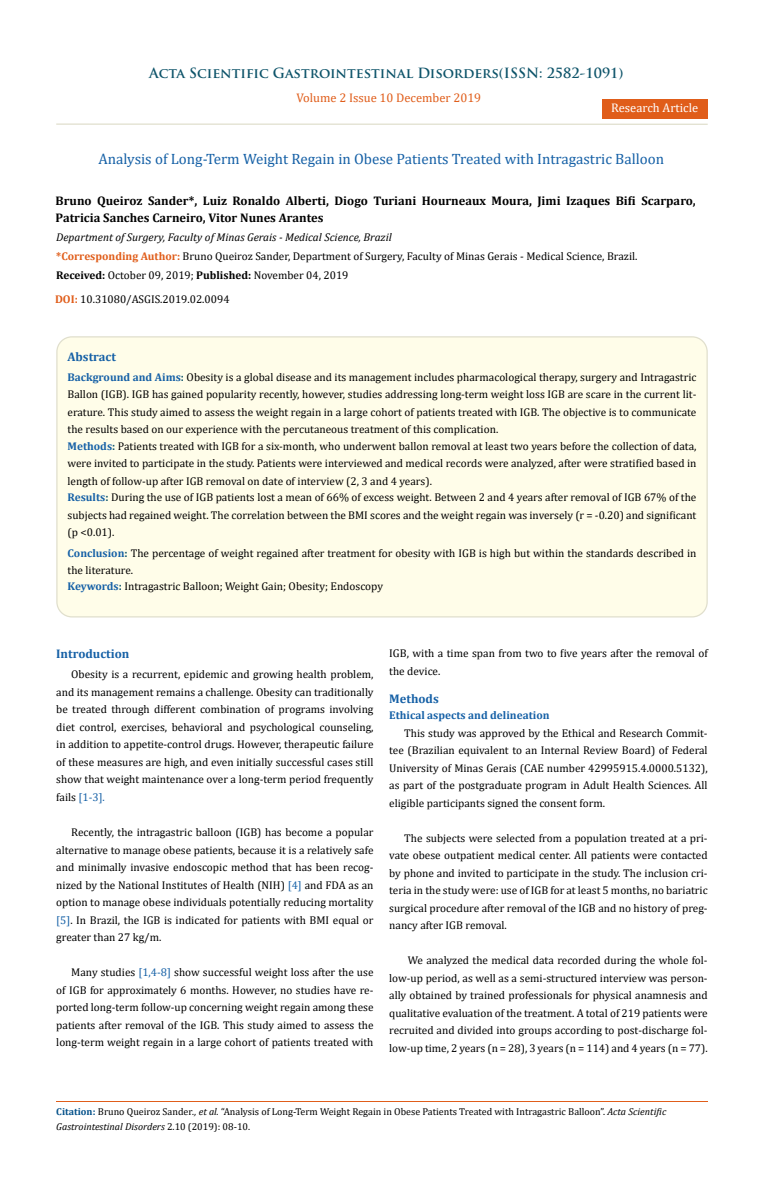
<style>
.page{position:relative;width:764px;height:1185px;background:#fff}
.page>*{position:absolute;margin:0;border:0;box-sizing:border-box;transform-origin:0 0}
.t1{font:15px "Cambria";color:#1560a6}
.t2{font:700 13.75px "Trajan Pro";color:#0e546a}
.t3{font:700 12.5px/17.5px "Cambria";color:#000}
.t4{font:700 12.5px "Cambria";color:#1560a6}
.t5{font:12.5px "Cambria";color:#e05d1a}
.t6{font:12.5px "Cambria";color:#fff}
.t7{font:11.25px/17.5px "Cambria";color:#000;text-align:justify}
.t8{font:700 11.25px "Cambria";color:#1560a6}
.t9{font:10px/15px "Cambria";color:#000}
.s1{font-style:italic}
.s2{font-weight:700;color:#e05d1a}
.s3{font-weight:700}
.s4{font-weight:700;color:#1560a6}
.s5{font-weight:700;color:#0e546a}
.s6{color:#1560a6}
.s7{font-weight:700;color:#035089}
</style>
<div class="page">
<div style="left:602px;top:99px;width:105px;height:20px;background:#e05d1a"></div>
<div style="left:57px;top:337px;width:650px;height:280px;background:#fffde9;border-radius:15px"></div>
<hr style="left:56px;top:1102px;width:651px;height:1px;background:#e05d1a">
<hr style="left:56px;top:123px;width:651px;height:2px;background:#e0dfcd">
<p class="t2" style="left:149px;top:64px;width:476px">Acta Scientific Gastrointestinal Disorders(ISSN: 2582-1091)</p>
<p class="t5" style="left:296px;top:91px;width:186px">Volume 2 Issue 10 December 2019</p>
<p class="t6" style="left:611px;top:100px;width:89px">Research Article</p>
<h1 class="t1" style="left:98px;top:150px;width:567px">Analysis of Long-Term Weight Regain in Obese Patients Treated with Intragastric Balloon</h1>
<p class="t3" style="left:56px;top:191px;width:641px">Bruno Queiroz Sander*, Luiz Ronaldo Alberti, Diogo Turiani Hourneaux Moura, Jimi Izaques Bifi Scarparo,<br>Patricia Sanches Carneiro, Vitor Nunes Arantes</p>
<p class="t7" style="left:56px;top:227px;width:583px;line-height:19.2px"><span class="s1">Department of Surgery, Faculty of Minas Gerais - Medical Science, Brazil<br></span><span class="s2">*Corresponding Author:</span> Bruno Queiroz Sander, Department of Surgery, Faculty of Minas Gerais - Medical Science, Brazil.</p>
<p class="t7" style="left:56px;top:267px;width:294px"><span class="s3">Received:</span> October 09, 2019; <span class="s3">Published:</span> November 04, 2019</p>
<p class="t7" style="left:55px;top:290px;width:176px"><span class="s2">DOI:</span> 10.31080/ASGIS.2019.02.0094</p>
<p class="t4" style="left:68px;top:348px;width:50px">Abstract</p>
<p class="t7" style="left:68px;top:368px;width:630px"><span class="s4">Background and Aims</span><span class="s5">:</span> Obesity is a global disease and its management includes pharmacological therapy, surgery and Intragastric Ballon (IGB). IGB has gained popularity recently, however, studies addressing long-term weight loss IGB are scare in the current lit&shy;erature. This study aimed to assess the weight regain in a large cohort of patients treated with IGB. The objective is to communicate the results based on our experience with the percutaneous treatment of this complication.</p>
<p class="t7" style="left:68px;top:437px;width:630px"><span class="s4">Methods</span><span class="s5">:</span> Patients treated with IGB for a six-month, who underwent ballon removal at least two years before the collection of data, were invited to participate in the study. Patients were interviewed and medical records were analyzed, after were stratified based in length of follow-up after IGB removal on date of interview (2, 3 and 4 years).</p>
<p class="t7" style="left:68px;top:488px;width:630px"><span class="s4">Results</span><span class="s5">:</span> During the use of IGB patients lost a mean of 66% of excess weight. Between 2 and 4 years after removal of IGB 67% of the subjects had regained weight. The correlation between the BMI scores and the weight regain was inversely (r = -0.20) and significant (p &lt;0.01).</p>
<p class="t7" style="left:68px;top:544px;width:630px"><span class="s4">Conclusion</span><span class="s5">:</span> The percentage of weight regained after treatment for obesity with IGB is high but within the standards described in the literature.</p>
<p class="t7" style="left:68px;top:578px;width:317px"><span class="s4">Keywords</span><span class="s5">:</span> Intragastric Balloon; Weight Gain; Obesity; Endoscopy</p>
<p class="t4" style="left:56px;top:645px;width:75px">Introduction</p>
<p class="t7" style="left:56px;top:666px;width:319px;text-indent:15px">Obesity is a recurrent, epidemic and growing health problem, and its management remains a challenge. Obesity can traditionally be treated through different combination of programs involving diet control, exercises, behavioral and psychological counseling, in addition to appetite-control drugs. However, therapeutic failure of these measures are high, and even initially successful cases still show that weight maintenance over a long-term period frequently fails <span class="s6">[1-3].</span></p>
<p class="t7" style="left:56px;top:823px;width:319px;text-indent:15px">Recently, the intragastric balloon (IGB) has become a popular alternative to manage obese patients, because it is a relatively safe and minimally invasive endoscopic method that has been recog&shy;nized by the National Institutes of Health (NIH) <span class="s6">[4]</span> and FDA as an option to manage obese individuals potentially reducing mortality <span class="s6">[5]</span>. In Brazil, the IGB is indicated for patients with BMI equal or greater than 27 kg/m.</p>
<p class="t7" style="left:56px;top:963px;width:319px;text-indent:15px">Many studies <span class="s6">[1,4-8]</span> show successful weight loss after the use of IGB for approximately 6 months. However, no studies have re&shy;ported long-term follow-up concerning weight regain among these patients after removal of the IGB. This study aimed to assess the long-term weight regain in a large cohort of patients treated with</p>
<p class="t7" style="left:389px;top:644px;width:320px">IGB, with a time span from two to five years after the removal of the device.</p>
<p class="t4" style="left:389px;top:690px;width:51px">Methods</p>
<p class="t8" style="left:389px;top:707px;width:162px">Ethical aspects and delineation</p>
<p class="t7" style="left:389px;top:724px;width:320px;text-indent:15px">This study was approved by the Ethical and Research Commit&shy;tee (Brazilian equivalent to an Internal Review Board) of Federal University of Minas Gerais (CAE number 42995915.4.0000.5132), as part of the postgraduate program in Adult Health Sciences. All eligible participants signed the consent form.</p>
<p class="t7" style="left:389px;top:829px;width:320px;text-indent:15px">The subjects were selected from a population treated at a pri&shy;vate obese outpatient medical center. All patients were contacted by phone and invited to participate in the study. The inclusion cri&shy;teria in the study were: use of IGB for at least 5 months, no bariatric surgical procedure after removal of the IGB and no history of preg&shy;nancy after IGB removal.</p>
<p class="t7" style="left:389px;top:951px;width:320px;text-indent:18px">We analyzed the medical data recorded during the whole fol&shy;low-up period, as well as a semi-structured interview was person&shy;ally obtained by trained professionals for physical anamnesis and qualitative evaluation of the treatment. A total of 219 patients were recruited and divided into groups according to post-discharge fol&shy;low-up time, 2 years (n = 28), 3 years (n = 114) and 4 years (n = 77).</p>
<p class="t9" style="left:56px;top:1104px;width:611px"><span class="s7">Citation:</span> Bruno Queiroz Sander<span class="s1">., et al.</span> “Analysis of Long-Term Weight Regain in Obese Patients Treated with Intragastric Balloon”. <span class="s1">Acta Scientific<br>Gastrointestinal Disorders</span> 2.10 (2019): 08-10.</p>
</div>
